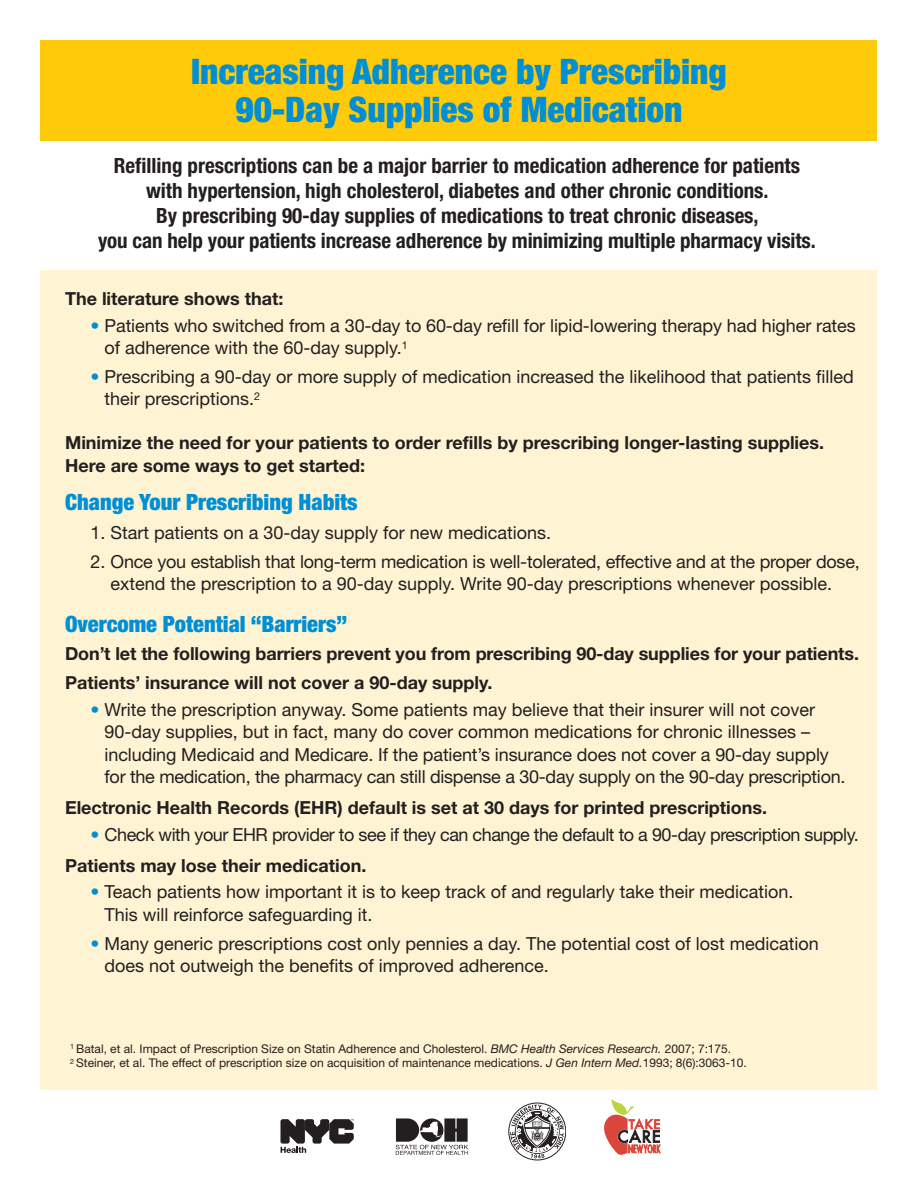
<style>
.page{position:relative;width:918px;height:1188px;background:#fff}
.page>*{position:absolute;margin:0;border:0;box-sizing:border-box;transform-origin:0 0}
.t1{font:900 condensed 35.25px/37.5px "Helvetica Neue";color:#008fd5;text-align:center}
.t2{font:900 condensed 22.5px "Helvetica Neue";color:#008fd5}
.t3{font:700 condensed 21px/24.8px "Helvetica Neue";color:#231f20;text-align:center}
.t4{font:18px/22.4px "Helvetica Neue";color:#231f20}
.t5{font:700 18px/22.4px "Helvetica Neue";color:#231f20}
.t6{font:18px/31px "Helvetica Neue";letter-spacing:-.025em;color:#231f20}
.t7{font:12px/14.4px "Helvetica Neue";color:#231f20}
.s1{color:#008fd5}
.s2{font-weight:700}
.s3{font-style:italic}
</style>
<div class="page">
<div style="left:40px;top:40px;width:838px;height:101px;background:#feca0a"></div>
<div style="left:40px;top:271px;width:838px;height:819px;background:#fef3d2"></div>
<svg style="left:280px;top:1119px;width:74px;height:34px"></svg>
<svg style="left:604px;top:1099px;width:56px;height:56px"></svg>
<svg style="left:396px;top:1118px;width:72px;height:37px"></svg>
<div style="left:509px;top:1103px;width:57px;height:57px;border:1px solid #231f20;border-radius:50%"></div>
<svg style="left:510px;top:1105px;width:54px;height:54px"></svg>
<h1 class="t1" style="left:191px;top:56px;width:537px">Increasing Adherence by Prescribing<br>90-Day Supplies of Medication</h1>
<p class="t3" style="left:98px;top:155px;width:719px">Refilling prescriptions can be a major barrier to medication adherence for patients with hypertension, high cholesterol, diabetes and other chronic conditions.<br>By prescribing 90-day supplies of medications to treat chronic diseases,<br>you can help your patients increase adherence by minimizing multiple pharmacy visits.</p>
<p class="t5" style="left:65px;top:289px;width:220px">The literature shows that:</p>
<p class="t4" style="left:105px;top:316px;width:753px;text-indent:-14px"><span class="s1">•</span> Patients who switched from a 30-day to 60-day refill for lipid-lowering therapy had higher rates of adherence with the 60-day supply.<sup>1</sup></p>
<p class="t4" style="left:105px;top:367px;width:751px;text-indent:-14px"><span class="s1">•</span> Prescribing a 90-day or more supply of medication increased the likelihood that patients filled their prescriptions.<sup>2</sup></p>
<p class="t5" style="left:65px;top:433px;width:761px">Minimize the need for your patients to order refills by prescribing longer-lasting supplies.<br>Here are some ways to get started:</p>
<p class="t2" style="left:65px;top:494px;width:294px">Change Your Prescribing Habits</p>
<p class="t4" style="left:91px;top:523px;width:462px">1. Start patients on a 30-day supply for new medications.</p>
<p class="t4" style="left:91px;top:552px;width:771px;text-align:center">2. Once you establish that long-term medication is well-tolerated, effective and at the proper dose, extend the prescription to a 90-day supply. Write 90-day prescriptions whenever possible.</p>
<p class="t2" style="left:65px;top:616px;width:284px">Overcome Potential “Barriers”</p>
<p class="t5" style="left:65px;top:641px;width:796px;line-height:28.8px">Don’t let the following barriers prevent you from prescribing 90-day supplies for your patients.<br>Patients’ insurance will not cover a 90-day supply.</p>
<p class="t4" style="left:105px;top:700px;width:742px;text-indent:-14px"><span class="s1">•</span> Write the prescription anyway. Some patients may believe that their insurer will not cover 90-day supplies, but in fact, many do cover common medications for chronic illnesses – including Medicaid and Medicare. If the patient’s insurance does not cover a 90-day supply for the medication, the pharmacy can still dispense a 30-day supply on the 90-day prescription.</p>
<p class="t5" style="left:65px;top:798px;width:704px">Electronic Health Records (EHR) default is set at 30 days for printed prescriptions.</p>
<p class="t6" style="left:65px;top:820px;width:795px;text-indent:26px"><span class="s1">•</span> Check with your EHR provider to see if they can change the default to a 90-day prescription supply.<br><span class="s2">Patients may lose their medication.</span></p>
<p class="t4" style="left:105px;top:883px;width:690px;text-indent:-14px"><span class="s1">•</span> Teach patients how important it is to keep track of and regularly take their medication.<br>This will reinforce safeguarding it.</p>
<p class="t4" style="left:105px;top:934px;width:716px;text-indent:-14px"><span class="s1">•</span> Many generic prescriptions cost only pennies a day. The potential cost of lost medication does not outweigh the benefits of improved adherence.</p>
<p class="t7" style="left:70px;top:1042px;width:678px"><sup>1</sup> Batal, et al. Impact of Prescription Size on Statin Adherence and Cholesterol. <span class="s3">BMC Health Services Research.</span> 2007; 7:175.<br><sup>2</sup> Steiner, et al. The effect of prescription size on acquisition of maintenance medications. <span class="s3">J Gen Intern Med.</span>1993; 8(6):3063-10.</p>
</div>
